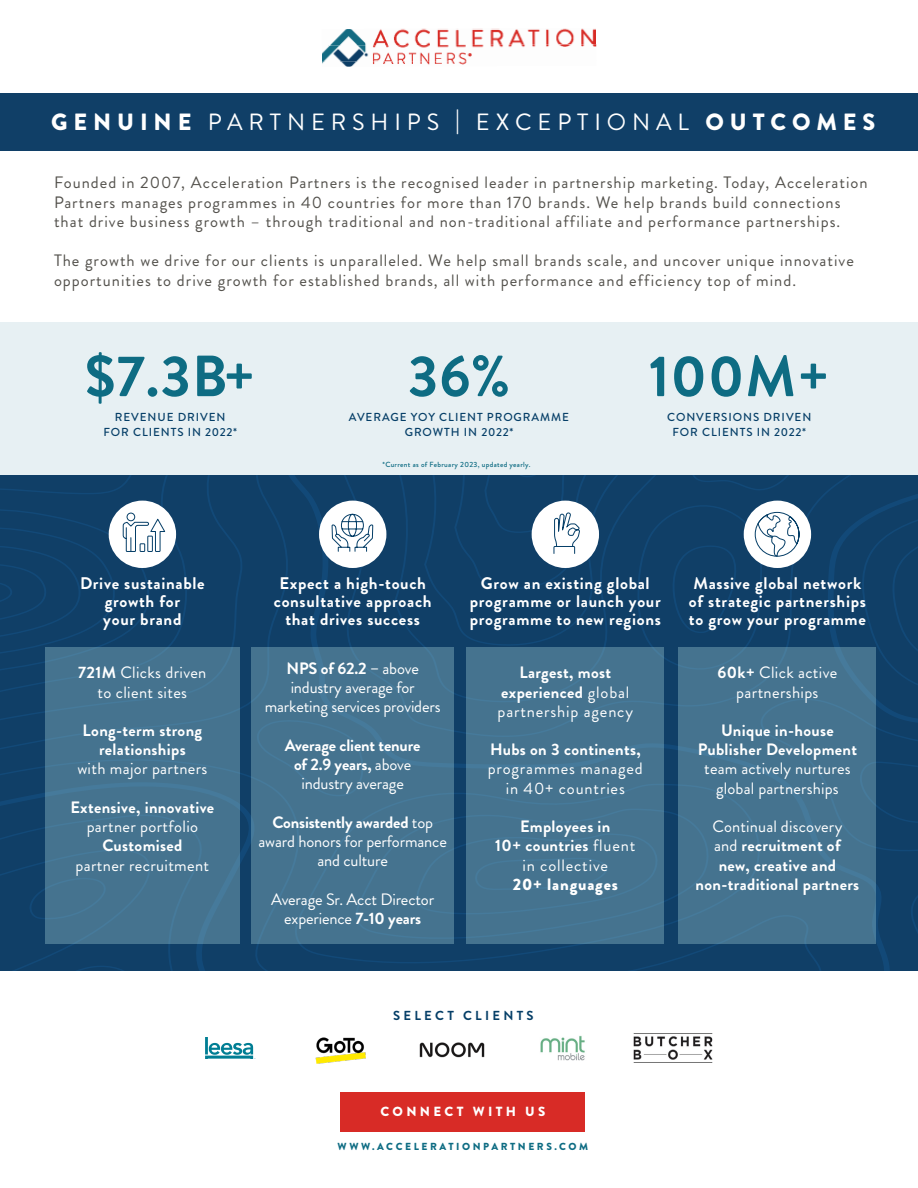
<style>
.page{position:relative;width:918px;height:1188px;background:#fff}
.page>*{position:absolute;margin:0;border:0;box-sizing:border-box;transform-origin:0 0}
.t1{font:700 57.9px "Brandon Grotesque";letter-spacing:.02em;color:#0e6c83}
.t2{font:23.55px "Brandon Grotesque";letter-spacing:.25em;color:#fff}
.t3{font:700 16.8px/18.1px "Brandon Grotesque";letter-spacing:.04em;color:#fff;text-align:center}
.t4{font:16.5px/19.5px "Brandon Grotesque";letter-spacing:.06em;color:#53514c}
.t5{font:700 16.5px/19.2px "Brandon Grotesque";letter-spacing:.02em;color:#fff;text-align:center}
.t6{font:16.5px/19.2px "Brandon Grotesque";letter-spacing:.01em;color:#fff;text-align:center}
.t7{font:16.5px/19.2px "Brandon Grotesque";letter-spacing:-.01em;color:#fff;text-align:center}
.t8{font:700 16.5px/19.2px "Brandon Grotesque";letter-spacing:-.01em;color:#fff;text-align:center}
.t9{font:16.5px/19.2px "Brandon Grotesque";letter-spacing:.05em;color:#fff;text-align:center}
.t10{font:900 13.2px "Brandon Grotesque";letter-spacing:.25em;color:#fff}
.t11{font:700 13.05px "Brandon Grotesque";letter-spacing:.25em;color:#053e67}
.t12{font:500 11.55px/14.9px "Brandon Grotesque";letter-spacing:.08em;color:#053e67;text-align:center}
.t13{font:900 10.2px "Brandon Grotesque";letter-spacing:.25em;color:#0e6c83}
.t14{font:500 7.5px "Brandon Grotesque";letter-spacing:.04em;color:#0e6c83}
.s1{font-weight:900}
.s2{font-weight:700}
.s3{font-weight:400}
.s4{font-weight:500}
</style>
<div class="page">
<svg style="left:0;top:768px;width:251px;height:46px;background:#104069"></svg>
<svg style="left:0;top:814px;width:293px;height:157px"></svg>
<div style="left:0;top:824px;width:267px;height:147px;background:#103f67"></div>
<div style="left:0;top:475px;width:299px;height:293px;background:#103f67"></div>
<div style="left:0;top:475px;width:262px;height:272px;background:#103f67"></div>
<div style="left:0;top:475px;width:212px;height:239px;background:#103f67"></div>
<svg style="left:293px;top:943px;width:124px;height:28px;background:#114169"></svg>
<div style="left:339px;top:475px;width:54px;height:172px;background:#103f67"></div>
<svg style="left:393px;top:475px;width:24px;height:172px;background:#103f68"></svg>
<div style="left:251px;top:647px;width:203px;height:296px;background:#45738f"></div>
<div style="left:45px;top:647px;width:195px;height:296px;background:#45738f"></div>
<div style="left:0;top:93px;width:918px;height:58px;background:#103f67"></div>
<img style="left:331px;top:28px;width:265px;height:16px">
<img style="left:322px;top:44px;width:274px;height:23px">
<div style="left:319px;top:501px;width:67px;height:67px;background:#fff;border-radius:50%"></div>
<svg style="left:331px;top:484px;width:42px;height:96px"></svg>
<svg style="left:0;top:475px;width:172px;height:221px"></svg>
<div style="left:0;top:322px;width:918px;height:153px;background:#e7f0f3"></div>
<div style="left:341px;top:1092px;width:244px;height:40px;background:#d82b26"></div>
<svg style="left:417px;top:475px;width:501px;height:496px;background:#315f80"></svg>
<svg style="left:205px;top:1037px;width:49px;height:21px"></svg>
<img style="left:540px;top:1036px;width:45px;height:24px">
<img style="left:633px;top:1033px;width:80px;height:30px">
<img style="left:419px;top:1042px;width:66px;height:16px">
<img style="left:315px;top:1037px;width:51px;height:27px">
<p class="t2" style="left:51px;top:106px;width:826px"><span class="s1">GENUINE</span> PARTNERSHIPS <span class="s2">|</span> EXCEPTIONAL <span class="s1">OUTCOMES</span></p>
<p class="t4" style="left:54px;top:173px;width:815px">Founded in 2007, Acceleration Partners is the recognised leader in partnership marketing. Today, Acceleration<br>Partners manages programmes in 40 countries for more than 170 brands. We help brands build connections that drive business growth – through traditional and non-traditional affiliate and performance partnerships.</p>
<p class="t4" style="left:54px;top:251px;width:801px">The growth we drive for our clients is unparalleled. We help small brands scale, and uncover unique innovative opportunities to drive growth for established brands, all with performance and efficiency top of mind.</p>
<p class="t1" style="left:85px;top:336px;width:172px">$7.3B+</p>
<p class="t12" style="left:103px;top:410px;width:135px">REVENUE DRIVEN<br>FOR CLIENTS IN 2022*</p>
<p class="t1" style="left:408px;top:336px;width:104px">36%</p>
<p class="t12" style="left:349px;top:410px;width:222px">AVERAGE YOY CLIENT PROGRAMME<br>GROWTH IN 2022*</p>
<p class="t14" style="left:383px;top:459px;width:149px">*Current as of February 2023, updated yearly.</p>
<p class="t1" style="left:649px;top:336px;width:182px">100M+</p>
<p class="t12" style="left:667px;top:410px;width:146px">CONVERSIONS DRIVEN<br>FOR CLIENTS IN 2022*</p>
<p class="t3" style="left:80px;top:574px;width:126px">Drive sustainable growth for<br>your brand</p>
<p class="t3" style="left:274px;top:574px;width:159px">Expect a high-touch consultative approach that drives success</p>
<p class="t3" style="left:470px;top:574px;width:193px">Grow an existing global programme or launch your programme to new regions</p>
<p class="t3" style="left:689px;top:574px;width:179px;text-align:left">Massive global network of strategic partnerships to grow your programme</p>
<p class="t6" style="left:78px;top:663px;width:130px"><span class="s2">721M</span> Clicks driven to client sites</p>
<p class="t5" style="left:83px;top:721px;width:121px">Long-term strong</p>
<p class="t5" style="left:99px;top:740px;width:88px">relationships</p>
<p class="t6" style="left:77px;top:759px;width:132px">with major partners</p>
<p class="t5" style="left:70px;top:798px;width:145px">Extensive, innovative <span class="s3">partner portfolio</span></p>
<p class="t6" style="left:76px;top:836px;width:135px"><span class="s2">Customised<br></span>partner recruitment</p>
<p class="t7" style="left:265px;top:659px;width:177px"><span class="s2">NPS of 62.2</span> <span class="s4">–</span> above industry average for marketing services providers</p>
<p class="t8" style="left:285px;top:736px;width:137px">Average client tenure of 2.9 years, <span class="s3">above industry average</span></p>
<p class="t7" style="left:259px;top:813px;width:190px"><span class="s2">Consistently awarded</span> top award honors for performance and culture</p>
<p class="t7" style="left:271px;top:890px;width:165px">Average Sr. Acct Director experience <span class="s2">7-10 years</span></p>
<p class="t5" style="left:498px;top:663px;width:137px">Largest, most experienced <span class="s3">global partnership agency</span></p>
<p class="t5" style="left:490px;top:740px;width:152px">Hubs on 3 continents,</p>
<p class="t9" style="left:488px;top:759px;width:157px">programmes managed in 40+ countries</p>
<p class="t5" style="left:495px;top:817px;width:142px">Employees in<br>10+ countries <span class="s3">fluent in collective<br></span><span class="s1">20+ languages</span></p>
<p class="t11" style="left:393px;top:1006px;width:142px">SELECT CLIENTS</p>
<p class="t10" style="left:380px;top:1102px;width:167px">CONNECT WITH US</p>
<p class="t13" style="left:338px;top:1140px;width:252px">WWW.ACCELERATIONPARTNERS.COM</p>
<p class="t6" style="left:717px;top:663px;width:121px"><span class="s2">60k+</span> Click active partnerships</p>
<p class="t6" style="left:698px;top:721px;width:161px"><span class="s2">Unique in-house<br>Publisher Development </span>team actively nurtures global partnerships</p>
<p class="t5" style="left:696px;top:817px;width:165px"><span class="s3">Continual discovery<br>and</span> recruitment of<br>new, creative and non-traditional partners</p>
</div>
